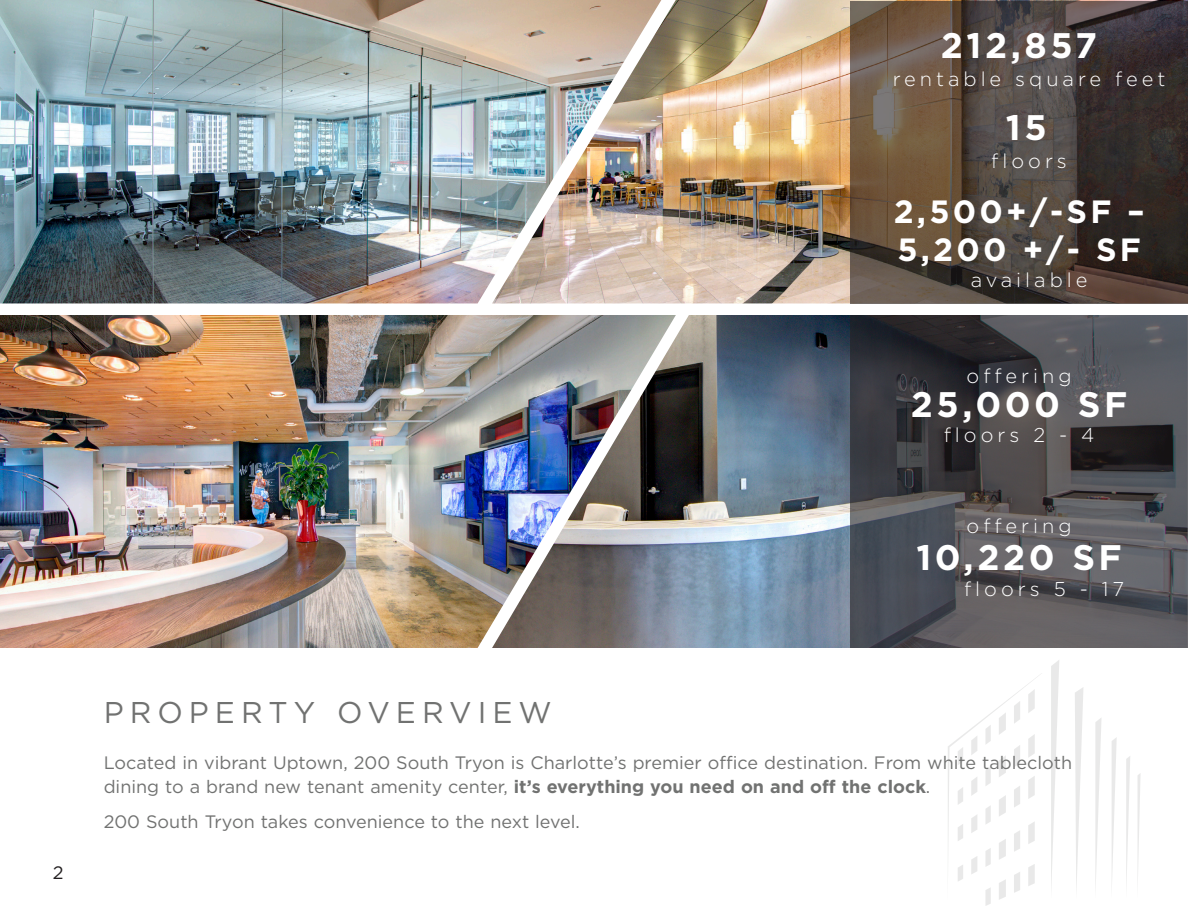
<style>
.page{position:relative;width:1188px;height:918px;background:#fff}
.page>*{position:absolute;margin:0;border:0;box-sizing:border-box;transform-origin:0 0}
.t1{font:700 35.55px "Gotham";letter-spacing:.1em;color:#fff}
.t2{font:700 32.1px/38.5px "Gotham";letter-spacing:.1em;color:#fff}
.t3{font:30px "Gotham";letter-spacing:.2em;color:#717271}
.t4{font:300 19.95px "Gotham";letter-spacing:.2em;color:#fff}
.t5{font:18px/24px "Gotham";color:#717271}
.t6{font:18px "Gotham";color:#231f20}
.s1{font-weight:700}
</style>
<div class="page">
<img style="left:676px;top:315px;width:174px;height:333px">
<img style="left:0;top:0;width:492px;height:303px">
<img style="left:492px;top:0;width:696px;height:303px">
<img style="left:0;top:315px;width:676px;height:333px">
<svg style="left:1051px;top:660px;width:8px;height:226px"></svg>
<svg style="left:1075px;top:688px;width:8px;height:200px"></svg>
<svg style="left:1095px;top:718px;width:7px;height:167px"></svg>
<svg style="left:1112px;top:737px;width:5px;height:134px"></svg>
<svg style="left:1126px;top:756px;width:4px;height:127px"></svg>
<svg style="left:1137px;top:773px;width:4px;height:107px"></svg>
<svg style="left:948px;top:676px;width:90px;height:230px"></svg>
<svg style="left:850px;top:315px;width:338px;height:333px;background:#4c4c50"></svg>
<svg style="left:850px;top:1px;width:338px;height:302px;background:#50443b"></svg>
<p class="t1" style="left:941px;top:22px;width:158px">212,857</p>
<p class="t4" style="left:893px;top:67px;width:274px">rentable square feet</p>
<p class="t1" style="left:1006px;top:103px;width:42px">15</p>
<p class="t4" style="left:991px;top:149px;width:77px">floors</p>
<p class="t2" style="left:894px;top:192px;width:252px">2,500+/-SF –<br>5,200 +/- SF</p>
<p class="t4" style="left:971px;top:268px;width:118px">available</p>
<p class="t4" style="left:967px;top:363px;width:107px">offering</p>
<p class="t1" style="left:911px;top:381px;width:218px">25,000 SF</p>
<p class="t4" style="left:944px;top:422px;width:152px">floors 2 - 4</p>
<p class="t4" style="left:967px;top:513px;width:107px">offering</p>
<p class="t1" style="left:916px;top:534px;width:207px">10,220 SF</p>
<p class="t4" style="left:964px;top:576px;width:162px">floors 5 - 17</p>
<p class="t6" style="left:53px;top:861px;width:12px">2</p>
<p class="t3" style="left:104px;top:694px;width:450px">PROPERTY OVERVIEW</p>
<p class="t5" style="left:104px;top:751px;width:970px">Located in vibrant Uptown, 200 South Tryon is Charlotte’s premier office destination. From white tablecloth dining to a brand new tenant amenity center, <span class="s1">it’s everything you need on and off the clock</span>.</p>
<p class="t5" style="left:104px;top:810px;width:478px">200 South Tryon takes convenience to the next level.</p>
</div>
